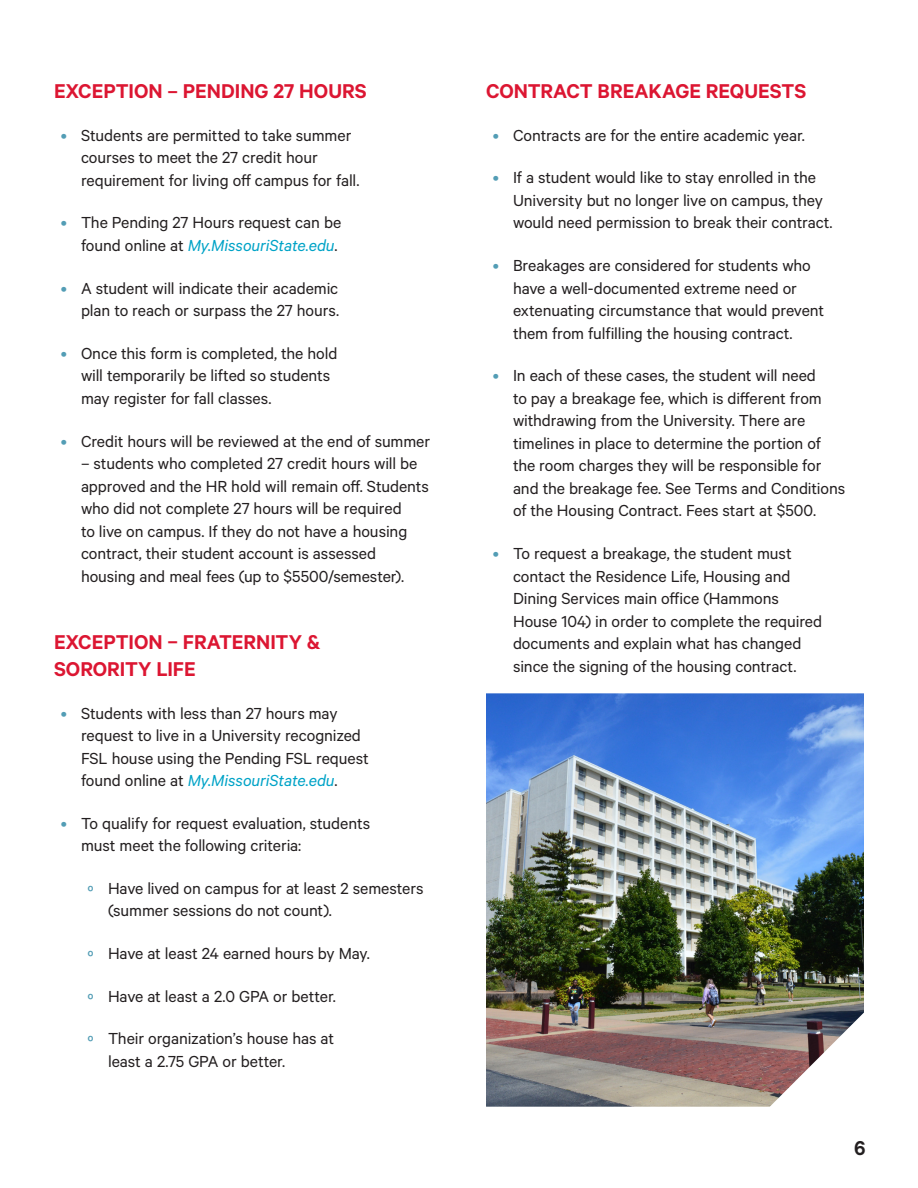
<style>
.page{position:relative;width:918px;height:1188px;background:#fff}
.page>*{position:absolute;margin:0;border:0;box-sizing:border-box;transform-origin:0 0}
.Header_2{font:600 22.5px "Calibre";color:#dc1632}
.Header_2-2{font:600 22.5px "Calibre";color:#231f20}
.t1{font:18px/22.5px "Calibre";letter-spacing:-.005em;color:#231f20}
.s1{color:#539db5}
.s2{font-style:italic;color:#00a3c7}
</style>
<div class="page">
<img style="left:486px;top:693px;width:378px;height:414px">
<p class="Header_2" style="left:54px;top:77px;width:314px">EXCEPTION – PENDING 27 HOURS</p>
<p class="t1" style="left:81px;top:123px;width:280px;text-indent:-20px"><span class="s1">•</span> Students are permitted to take summer courses to meet the 27 credit hour requirement for living off campus for fall.</p>
<p class="t1" style="left:61px;top:211px;width:282px;text-align:right"><span class="s1">•</span> The Pending 27 Hours request can be found online at <span class="s2">My.MissouriState.edu</span>.</p>
<p class="t1" style="left:61px;top:276px;width:280px;text-align:right"><span class="s1">•</span> A student will indicate their academic plan to reach or surpass the 27 hours.</p>
<p class="t1" style="left:81px;top:341px;width:258px;text-indent:-20px"><span class="s1">•</span> Once this form is completed, the hold will temporarily be lifted so students may register for fall classes.</p>
<p class="t1" style="left:61px;top:429px;width:371px"><span class="s1">•</span> Credit hours will be reviewed at the end of summer</p>
<p class="t1" style="left:81px;top:452px;width:349px">– students who completed 27 credit hours will be approved and the HR hold will remain off. Students who did not complete 27 hours will be required<br>to live on campus. If they do not have a housing contract, their student account is assessed housing and meal fees (up to $5500/semester).</p>
<p class="Header_2" style="left:54px;top:628px;width:268px">EXCEPTION – FRATERNITY &amp;</p>
<p class="Header_2" style="left:54px;top:655px;width:143px">SORORITY LIFE</p>
<p class="t1" style="left:81px;top:701px;width:289px;text-indent:-20px"><span class="s1">•</span> Students with less than 27 hours may request to live in a University recognized FSL house using the Pending FSL request found online at <span class="s2">My.MissouriState.edu</span>.</p>
<p class="t1" style="left:81px;top:811px;width:291px;text-indent:-20px"><span class="s1">•</span> To qualify for request evaluation, students must meet the following criteria:</p>
<p class="t1" style="left:108px;top:876px;width:317px;text-indent:-20px"><span class="s1">º</span> Have lived on campus for at least 2 semesters (summer sessions do not count).</p>
<p class="t1" style="left:88px;top:941px;width:284px"><span class="s1">º</span> Have at least 24 earned hours by May.</p>
<p class="t1" style="left:88px;top:984px;width:250px"><span class="s1">º</span> Have at least a 2.0 GPA or better.</p>
<p class="t1" style="left:108px;top:1027px;width:228px;text-indent:-20px"><span class="s1">º</span> Their organization’s house has at least a 2.75 GPA or better.</p>
<p class="Header_2" style="left:486px;top:77px;width:322px">CONTRACT BREAKAGE REQUESTS</p>
<p class="t1" style="left:493px;top:123px;width:314px"><span class="s1">•</span> Contracts are for the entire academic year.</p>
<p class="t1" style="left:513px;top:166px;width:321px;text-indent:-20px"><span class="s1">•</span> If a student would like to stay enrolled in the<br>University but no longer live on campus, they would need permission to break their contract.</p>
<p class="t1" style="left:513px;top:254px;width:313px;text-indent:-20px"><span class="s1">•</span> Breakages are considered for students who have a well-documented extreme need or extenuating circumstance that would prevent them from fulfilling the housing contract.</p>
<p class="t1" style="left:513px;top:364px;width:334px;text-indent:-20px"><span class="s1">•</span> In each of these cases, the student will need<br>to pay a breakage fee, which is different from withdrawing from the University. There are timelines in place to determine the portion of the room charges they will be responsible for and the breakage fee. See Terms and Conditions of the Housing Contract. Fees start at $500.</p>
<p class="t1" style="left:513px;top:542px;width:311px;text-indent:-20px"><span class="s1">•</span> To request a breakage, the student must contact the Residence Life, Housing and Dining Services main office (Hammons House 104) in order to complete the required documents and explain what has changed since the signing of the housing contract.</p>
<p class="Header_2-2" style="left:854px;top:1135px;width:13px">6</p>
</div>
